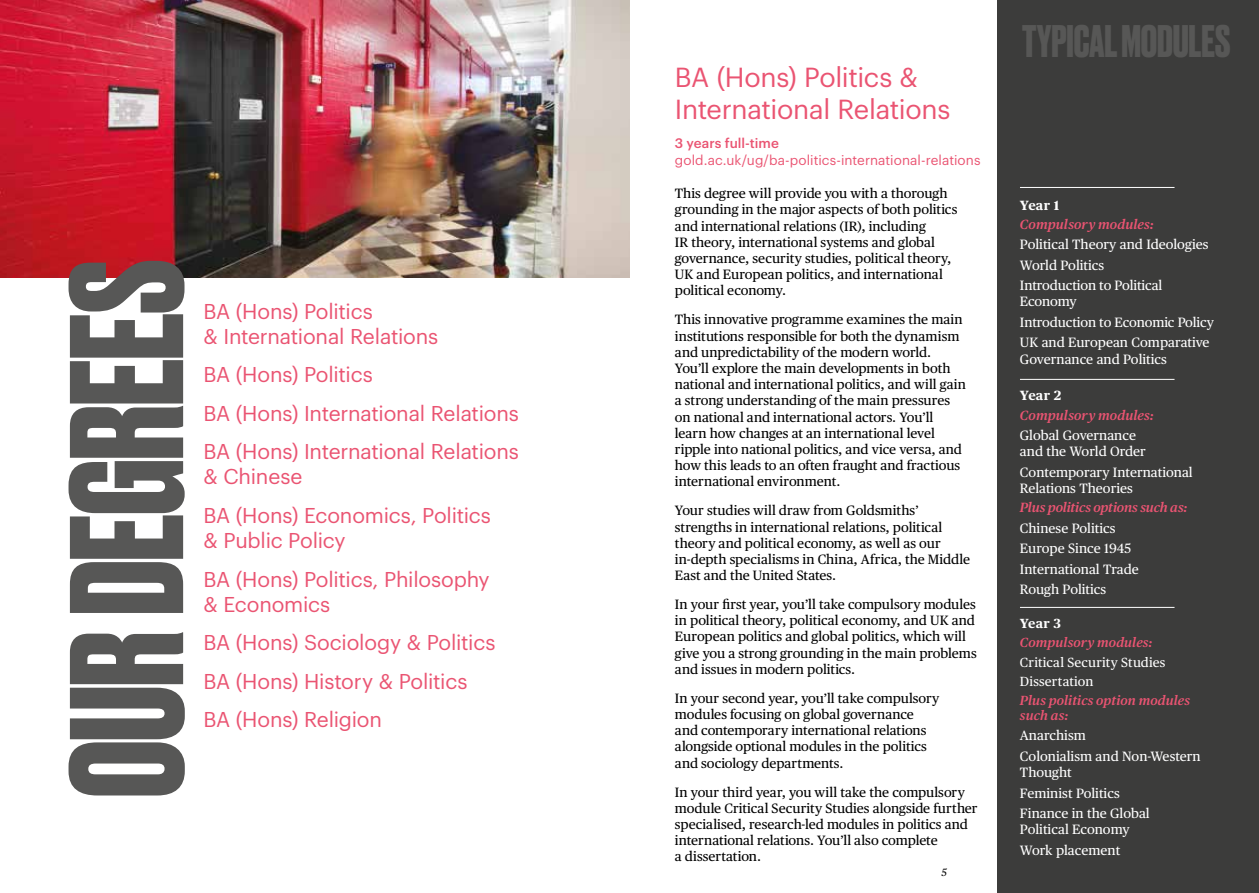
<style>
.page{position:relative;width:1259px;height:893px;background:#fff}
.page>*{position:absolute;margin:0;border:0;box-sizing:border-box;transform-origin:0 0}
.t1{font:700 152.1px "Druk";letter-spacing:-.01em;color:#575756}
.t2{font:700 42.9px "Druk";color:#575756}
.t3{font:27px/31.5px "Graphik";letter-spacing:-.015em;color:#ea5472}
.t4{font:21px/38.2px "Graphik";letter-spacing:-.01em;color:#ea5472}
.t5{font:13.5px/16.2px "Publico Text";color:#000}
.t6{font:13.5px/20.4px "Publico Text";color:#fff}
.t7{font:13.5px "Graphik";letter-spacing:.005em;color:#ea5472}
.t8{font:500 13.5px "Graphik";color:#ea5472}
.t9{font:italic 600 13.35px "Publico Text";color:#ea5472}
.t10{font:700 13.35px "Publico Text";letter-spacing:.01em;color:#fff}
.t11{font:italic 600 13.2px/15px "Publico Text";letter-spacing:.005em;color:#ea5472}
.t12{font:13.2px/19.2px "Publico Text";letter-spacing:.015em;color:#fff}
.t13{font:700 13.2px "Publico Text";color:#fff}
.t14{font:italic 10.5px "Publico Text";color:#000}
</style>
<div class="page">
<img style="left:0;top:0;width:629px;height:277px">
<div style="left:997px;top:0;width:262px;height:893px;background:#3c3c3b"></div>
<hr style="left:1020px;top:607px;width:154px;height:1px;background:#fff">
<hr style="left:1020px;top:379px;width:154px;height:1px;background:#fff">
<hr style="left:1020px;top:187px;width:154px;height:1px;background:#fff">
<h1 class="t1" style="left:23px;top:798px;width:540px;rotate:-90deg">OUR DEGREES</h1>
<h3 class="t4" style="left:203px;top:297px;width:236px;line-height:25.5px">BA (Hons) Politics<br>&amp; International Relations</h3>
<h3 class="t4" style="left:203px;top:354px;width:317px">BA (Hons) Politics<br>BA (Hons) International Relations<br>BA (Hons) International Relations</h3>
<h3 class="t4" style="left:203px;top:456px;width:289px">&amp; Chinese<br>BA (Hons) Economics, Politics</h3>
<h3 class="t4" style="left:203px;top:520px;width:288px">&amp; Public Policy<br>BA (Hons) Politics, Philosophy</h3>
<h3 class="t4" style="left:203px;top:583px;width:294px">&amp; Economics<br>BA (Hons) Sociology &amp; Politics<br>BA (Hons) History &amp; Politics<br>BA (Hons) Religion</h3>
<h3 class="t3" style="left:675px;top:60px;width:277px">BA (Hons) Politics &amp;<br>International Relations</h3>
<p class="t8" style="left:675px;top:133px;width:105px">3 years full-time</p>
<p class="t7" style="left:675px;top:150px;width:307px">gold.ac.uk/ug/ba-politics-international-relations</p>
<p class="t5" style="left:675px;top:185px;width:284px">This degree will provide you with a thorough grounding in the major aspects of both politics and international relations (IR), including<br>IR theory, international systems and global governance, security studies, political theory, UK and European politics, and international political economy.</p>
<p class="t5" style="left:675px;top:311px;width:292px">This innovative programme examines the main institutions responsible for both the dynamism and unpredictability of the modern world.<br>You’ll explore the main developments in both national and international politics, and will gain a strong understanding of the main pressures on national and international actors. You’ll learn how changes at an international level ripple into national politics, and vice versa, and how this leads to an often fraught and fractious international environment.</p>
<p class="t5" style="left:675px;top:502px;width:296px">Your studies will draw from Goldsmiths’ strengths in international relations, political theory and political economy, as well as our in-depth specialisms in China, Africa, the Middle East and the United States.</p>
<p class="t5" style="left:675px;top:595px;width:303px">In your first year, you’ll take compulsory modules in political theory, political economy, and UK and European politics and global politics, which will give you a strong grounding in the main problems and issues in modern politics.</p>
<p class="t5" style="left:675px;top:689px;width:266px">In your second year, you’ll take compulsory modules focusing on global governance and contemporary international relations alongside optional modules in the politics and sociology departments.</p>
<p class="t5" style="left:675px;top:783px;width:304px">In your third year, you will take the compulsory module Critical Security Studies alongside further specialised, research-led modules in politics and international relations. You’ll also complete<br>a dissertation.</p>
<p class="t14" style="left:941px;top:864px;width:7px">5</p>
<h2 class="t2" style="left:1022px;top:12px;width:210px">TYPICAL MODULES</h2>
<p class="t10" style="left:1020px;top:194px;width:41px">Year 1</p>
<p class="t9" style="left:1020px;top:214px;width:135px">Compulsory modules:</p>
<p class="t6" style="left:1020px;top:234px;width:190px">Political Theory and Ideologies<br>World Politics<br>Introduction to Political</p>
<p class="t6" style="left:1020px;top:291px;width:196px">Economy<br>Introduction to Economic Policy<br>UK and European Comparative</p>
<p class="t6" style="left:1020px;top:348px;width:148px">Governance and Politics</p>
<p class="t10" style="left:1020px;top:385px;width:43px">Year 2</p>
<p class="t9" style="left:1020px;top:405px;width:135px">Compulsory modules:</p>
<p class="t6" style="left:1020px;top:426px;width:127px;line-height:16.2px">Global Governance and the World Order</p>
<p class="t6" style="left:1020px;top:463px;width:174px;line-height:16.2px">Contemporary International<br>Relations Theories</p>
<p class="t9" style="left:1020px;top:497px;width:169px">Plus politics options such as:</p>
<p class="t6" style="left:1020px;top:517px;width:120px">Chinese Politics<br>Europe Since 1945<br>International Trade<br>Rough Politics</p>
<p class="t13" style="left:1020px;top:613px;width:43px">Year 3</p>
<p class="t11" style="left:1020px;top:634px;width:134px">Compulsory modules:</p>
<p class="t12" style="left:1020px;top:651px;width:147px">Critical Security Studies<br>Dissertation</p>
<p class="t11" style="left:1020px;top:692px;width:172px">Plus politics option modules such as:</p>
<p class="t6" style="left:1020px;top:725px;width:182px">Anarchism<br>Colonialism and Non-Western</p>
<p class="t6" style="left:1020px;top:761px;width:131px">Thought<br>Feminist Politics<br>Finance in the Global</p>
<p class="t6" style="left:1020px;top:818px;width:111px">Political Economy<br>Work placement</p>
</div>
